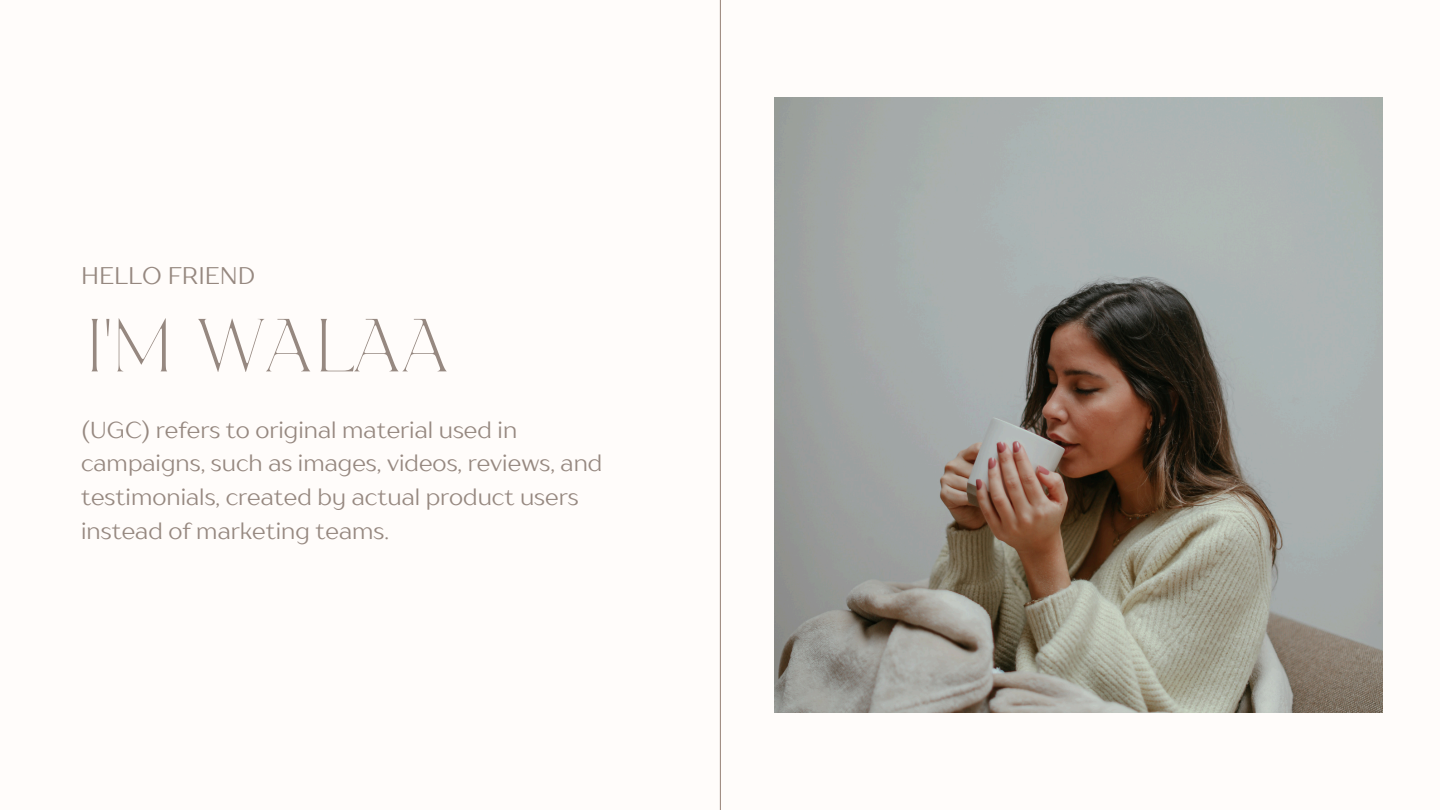
<style>
.page{position:relative;width:1440px;height:810px;background:#fffcfa}
.page>*{position:absolute;margin:0;border:0;box-sizing:border-box;transform-origin:0 0}
.t1{font:75px "TT Ricordi Nobili";letter-spacing:-.06em;color:#968880}
.t2{font:24px "TT Drugs";color:#968880}
.t3{font:23px/33.8px "TT Drugs";color:#968880}
</style>
<div class="page">
<hr style="left:720px;top:0;width:1px;height:810px;background:#968174">
<img style="left:774px;top:97px;width:609px;height:615px">
<p class="t2" style="left:81px;top:261px;width:176px">HELLO FRIEND</p>
<h2 class="t1" style="left:81px;top:294px;width:371px">I'M WALAA</h2>
<h1 class="t3" style="left:81px;top:412px;width:523px">(UGC) refers to original material used in campaigns, such as images, videos, reviews, and testimonials, created by actual product users instead of marketing teams.</h1>
</div>
